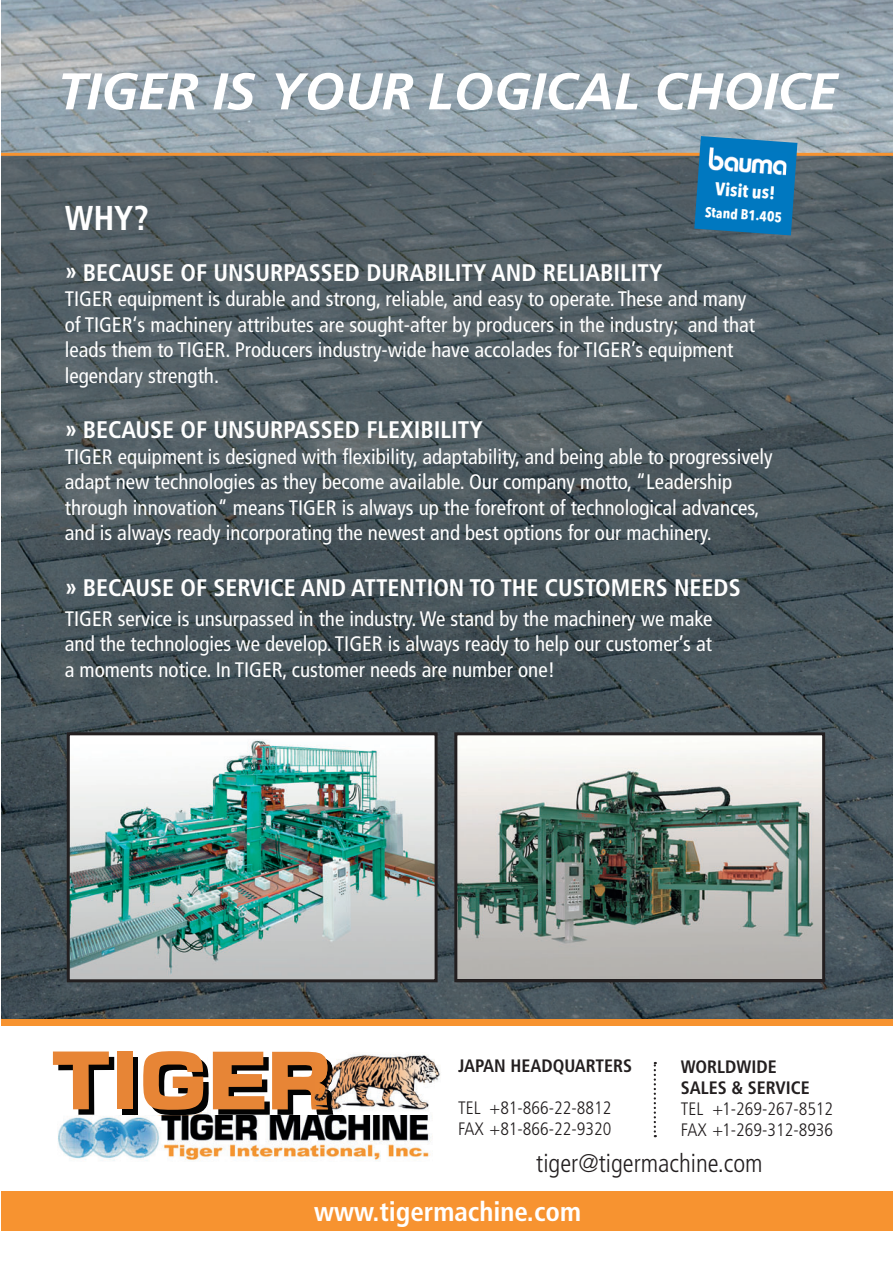
<style>
.page{position:relative;width:893px;height:1263px;background:#fff}
.page>*{position:absolute;margin:0;border:0;box-sizing:border-box;transform-origin:0 0}
.t1{font:italic 700 51.6px "Frutiger";color:#fff}
.t2{font:700 condensed 34.5px "Frutiger";color:#fff}
.t3{font:700 condensed 27px "Frutiger";color:#fff}
.t4{font:300 condensed 25.5px "Frutiger";color:#231f20}
.t5{font:700 condensed 24px "Frutiger";color:#fff}
.t6{font:condensed 21px/25.5px "Frutiger";color:#fff}
.t7{font:700 18.3px "Avenir Next Condensed";color:#fff}
.t8{font:300 condensed 18px/21px "Frutiger";color:#231f20}
.t9{font:700 condensed 18px/21px "Frutiger";color:#231f20}
.t10{font:700 14.25px "Avenir Next Condensed";color:#fff}
</style>
<div class="page">
<img style="left:1px;top:0;width:892px;height:153px">
<img style="left:1px;top:156px;width:892px;height:612px">
<img style="left:1px;top:768px;width:342px;height:251px">
<img style="left:343px;top:768px;width:550px;height:251px">
<div style="left:1px;top:1019px;width:892px;height:8px;background:#f79330"></div>
<hr style="left:1px;top:153px;width:892px;height:3px;background:#f79330">
<img style="left:71px;top:736px;width:363px;height:242px">
<div style="left:67px;top:732px;width:371px;height:250px;border:3px solid #231f20"></div>
<img style="left:458px;top:736px;width:363px;height:242px">
<div style="left:454px;top:732px;width:371px;height:250px;border:3px solid #231f20"></div>
<div style="left:1px;top:1026px;width:892px;height:237px;background:#fff"></div>
<svg style="left:654px;top:1062px;width:2px;height:75px"></svg>
<div style="left:1px;top:1191px;width:892px;height:39px;background:#f79330"></div>
<img style="left:58px;top:1073px;width:383px;height:88px">
<div style="left:48px;top:1053px;width:143px;height:62px;background:#fff"></div>
<div style="left:212px;top:1053px;width:217px;height:61px;background:#fff"></div>
<div style="left:122px;top:1057px;width:16px;height:58px;background:#030303"></div>
<svg style="left:53px;top:1051px;width:61px;height:64px"></svg>
<div style="left:117px;top:1051px;width:16px;height:58px;background:#e78536"></div>
<svg style="left:143px;top:1051px;width:190px;height:64px"></svg>
<img style="left:314px;top:1054px;width:126px;height:58px">
<img style="left:317px;top:1059px;width:16px;height:53px">
<img style="left:314px;top:1054px;width:14px;height:55px">
<svg style="left:694px;top:136px;width:103px;height:99px;background:#1178b6"></svg>
<img style="left:708px;top:147px;width:79px;height:29px">
<h1 class="t1" style="left:58px;top:73px;width:781px">TIGER IS YOUR LOGICAL CHOICE</h1>
<p class="t7" style="left:716px;top:178px;width:61px;rotate:4deg">Visit us!</p>
<p class="t10" style="left:706px;top:204px;width:78px;rotate:4deg">Stand B1.405</p>
<h2 class="t2" style="left:65px;top:198px;width:86px">WHY?</h2>
<p class="t5" style="left:65px;top:259px;width:599px">» BECAUSE OF UNSURPASSED DURABILITY AND RELIABILITY</p>
<p class="t6" style="left:65px;top:288px;width:692px">TIGER equipment is durable and strong, reliable, and easy to operate. These and many of TIGER‘s machinery attributes are sought-after by producers in the industry; and that leads them to TIGER. Producers industry-wide have accolades for TIGER’s equipment legendary strength.</p>
<p class="t5" style="left:65px;top:416px;width:419px">» BECAUSE OF UNSURPASSED FLEXIBILITY</p>
<p class="t6" style="left:65px;top:446px;width:709px">TIGER equipment is designed with flexibility, adaptability, and being able to progressively adapt new technologies as they become available. Our company motto, “Leadership through innovation“ means TIGER is always up the forefront of technological advances, and is always ready incorporating the newest and best options for our machinery.</p>
<p class="t5" style="left:65px;top:574px;width:677px">» BECAUSE OF SERVICE AND ATTENTION TO THE CUSTOMERS NEEDS</p>
<p class="t6" style="left:65px;top:607px;width:649px;text-align:justify">TIGER service is unsurpassed in the industry. We stand by the machinery we make and the technologies we develop. TIGER is always ready to help our customer’s at a moments notice. In TIGER, customer needs are number one!</p>
<p class="t9" style="left:458px;top:1055px;width:176px">JAPAN HEADQUARTERS</p>
<p class="t8" style="left:458px;top:1097px;width:155px">TEL +81-866-22-8812<br>FAX +81-866-22-9320</p>
<p class="t4" style="left:536px;top:1148px;width:228px">tiger@tigermachine.com</p>
<p class="t3" style="left:314px;top:1196px;width:268px">www.tigermachine.com</p>
<p class="t9" style="left:681px;top:1056px;width:130px">WORLDWIDE<br>SALES &amp; SERVICE</p>
<p class="t8" style="left:681px;top:1098px;width:154px">TEL +1-269-267-8512<br>FAX +1-269-312-8936</p>
</div>
